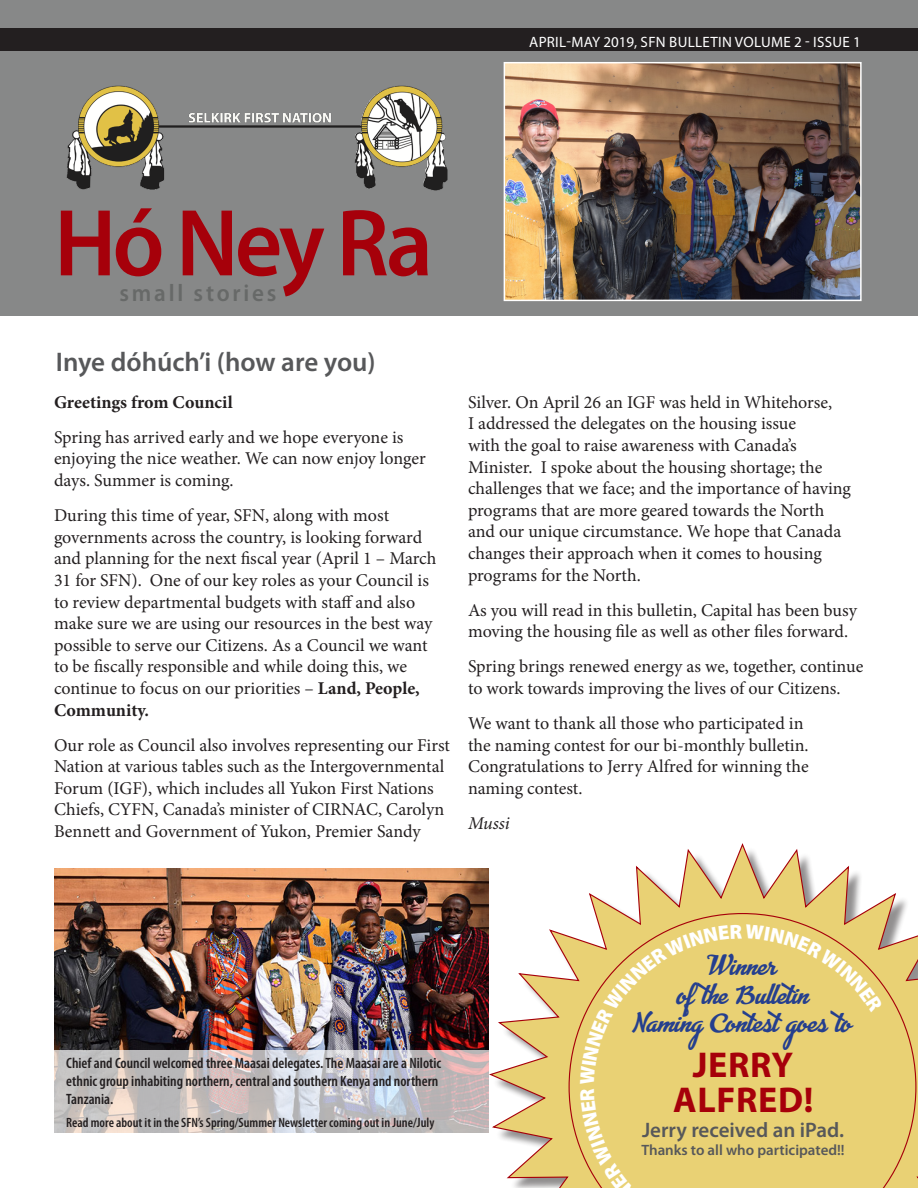
<style>
.page{position:relative;width:918px;height:1188px;background:#fff}
.page>*{position:absolute;margin:0;border:0;box-sizing:border-box;transform-origin:0 0}
.t1{font:600 96px "Myriad Pro";letter-spacing:-.04em;color:#a6000a;scale:.96 1}
.t2{font:700 36px/35.4px "Myriad Pro";letter-spacing:.02em;color:#a6000a;text-align:center}
.t3{font:600 27px "Myriad Pro";color:#57585a}
.t4{font:700 24px "Advertising Script";color:#253f8e}
.t5{font:600 24px "Myriad Pro";letter-spacing:.12em;color:#676968;scale:.96 1}
.t6{font:600 21px "Myriad Pro";color:#57585a}
.t7{font:18px/21.6px "Minion Pro";letter-spacing:-.005em;color:#231f20}
.t8{font:700 18px "Minion Pro";color:#231f20}
.t9{font:italic 18px "Minion Pro";letter-spacing:-.01em;color:#231f20}
.t10{font:600 condensed 15px/18px "Myriad Pro";color:#231f20}
.t11{font:15px "Myriad Pro";letter-spacing:.02em;color:#fff}
.t12{font:600 15px "Myriad Pro";color:#57585a}
.t13{font:600 condensed 13.5px "Myriad Pro";color:#231f20}
.s1{font-weight:700}
</style>
<div class="page">
<div style="left:0;top:0;width:918px;height:316px;background:#878888"></div>
<div style="left:0;top:29px;width:918px;height:22px;background:#231f20"></div>
<img style="left:66px;top:85px;width:382px;height:106px">
<img style="left:507px;top:65px;width:352px;height:233px">
<div style="left:504px;top:62px;width:358px;height:239px;border:2px solid #fff"></div>
<svg style="left:488px;top:843px;width:430px;height:345px"></svg>
<svg style="left:569px;top:913px;width:347px;height:275px;background:#e4c879"></svg>
<img style="left:54px;top:868px;width:434px;height:183px">
<svg style="left:54px;top:1051px;width:434px;height:82px;background:#c8c2c4"></svg>
<div style="left:580px;top:924px;width:303px;height:264px;background:#e9d174"></div>
<p class="t11" style="left:529px;top:34px;width:333px">APRIL-MAY 2019, SFN BULLETIN VOLUME 2 - ISSUE 1</p>
<p class="t1" style="left:54px;top:190px;width:396px">Hó Ney Ra</p>
<p class="t5" style="left:120px;top:280px;width:165px">small stories</p>
<p class="t3" style="left:56px;top:347px;width:321px">Inye dóhúch’i (how are you)</p>
<p class="t8" style="left:54px;top:389px;width:180px">Greetings from Council</p>
<p class="t7" style="left:54px;top:426px;width:373px">Spring has arrived early and we hope everyone is enjoying the nice weather. We can now enjoy longer days. Summer is coming.</p>
<p class="t7" style="left:54px;top:505px;width:384px">During this time of year, SFN, along with most governments across the country, is looking forward and planning for the next fiscal year (April 1 – March 31 for SFN). One of our key roles as your Council is to review departmental budgets with staff and also make sure we are using our resources in the best way possible to serve our Citizens. As a Council we want to be fiscally responsible and while doing this, we continue to focus on our priorities – <span class="s1">Land, People, Community.</span></p>
<p class="t7" style="left:54px;top:734px;width:398px">Our role as Council also involves representing our First Nation at various tables such as the Intergovernmental Forum (IGF), which includes all Yukon First Nations Chiefs, CYFN, Canada’s minister of CIRNAC, Carolyn Bennett and Government of Yukon, Premier Sandy</p>
<p class="t7" style="left:468px;top:391px;width:385px">Silver. On April 26 an IGF was held in Whitehorse,<br>I addressed the delegates on the housing issue<br>with the goal to raise awareness with Canada’s Minister. I spoke about the housing shortage; the challenges that we face; and the importance of having programs that are more geared towards the North and our unique circumstance. We hope that Canada changes their approach when it comes to housing programs for the North.</p>
<p class="t7" style="left:468px;top:599px;width:390px">As you will read in this bulletin, Capital has been busy moving the housing file as well as other files forward.</p>
<p class="t7" style="left:468px;top:656px;width:397px">Spring brings renewed energy as we, together, continue to work towards improving the lives of our Citizens.</p>
<p class="t7" style="left:468px;top:713px;width:342px">We want to thank all those who participated in the naming contest for our bi-monthly bulletin.<br>Congratulations to Jerry Alfred for winning the naming contest.</p>
<p class="t9" style="left:468px;top:812px;width:43px">Mussi</p>
<p class="t10" style="left:66px;top:1055px;width:376px">Chief and Council welcomed three Maasai delegates. The Maasai are a Nilotic ethnic group inhabiting northern, central and southern Kenya and northern<br>Tanzania.</p>
<p class="t13" style="left:66px;top:1115px;width:370px">Read more about it in the SFN’s Spring/Summer Newsletter coming out in June/July</p>
<p class="t4" style="left:709px;top:952px;width:69px">Winner</p>
<p class="t4" style="left:677px;top:981px;width:134px">of the Bulletin</p>
<p class="t4" style="left:634px;top:1010px;width:219px">Naming Contest goes to</p>
<p class="t2" style="left:673px;top:1047px;width:142px">JERRY<br>ALFRED!</p>
<p class="t6" style="left:642px;top:1119px;width:203px">Jerry received an iPad.</p>
<p class="t12" style="left:641px;top:1142px;width:205px">Thanks to all who participated!!</p>
</div>
